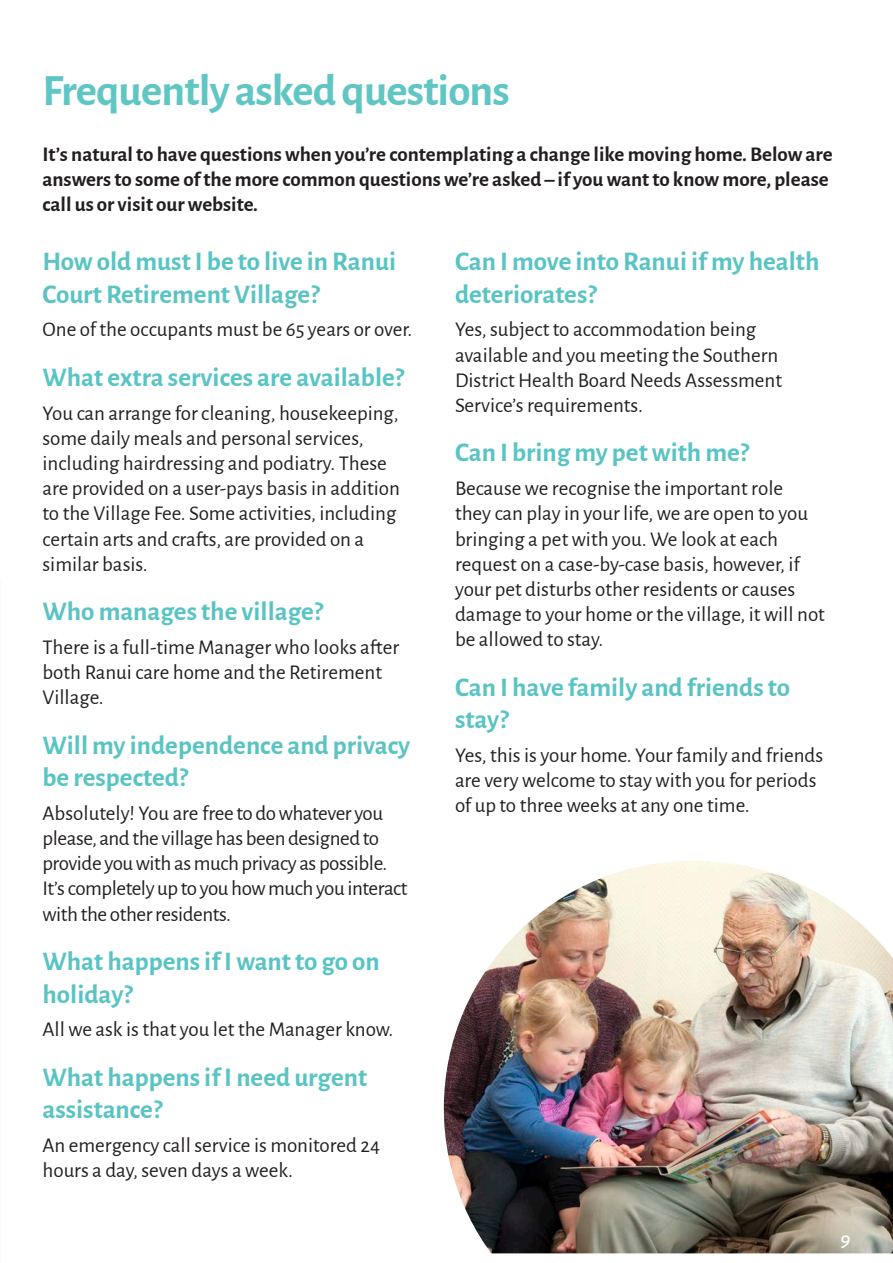
<style>
.page{position:relative;width:893px;height:1263px;background:#fff}
.page>*{position:absolute;margin:0;border:0;box-sizing:border-box;transform-origin:0 0}
.t1{font:700 45px "Alegreya Sans";letter-spacing:-.02em;color:#60c6c4}
.t2{font:700 27px/32.4px "Alegreya Sans";color:#59c4c3}
.t3{font:21px/25.2px "Alegreya Sans";color:#231f20}
.t4{font:700 21px/25.2px "Alegreya Sans";color:#231f20}
.t5{font:21px/25.2px "Alegreya Sans";letter-spacing:-.02em;color:#231f20}
.t6{font:italic 500 21px "Alegreya Sans";color:#fff}
</style>
<div class="page">
<img style="left:443px;top:861px;width:450px;height:393px">
<p class="t1" style="left:43px;top:57px;width:469px">Frequently asked questions</p>
<p class="t4" style="left:43px;top:140px;width:792px">It’s natural to have questions when you’re contemplating a change like moving home. Below are answers to some of the more common questions we’re asked – if you want to know more, please call us or visit our website.</p>
<p class="t2" style="left:43px;top:244px;width:355px">How old must I be to live in Ranui<br>Court Retirement Village?</p>
<p class="t3" style="left:43px;top:316px;width:371px">One of the occupants must be 65 years or over.</p>
<p class="t2" style="left:43px;top:359px;width:363px">What extra services are available?</p>
<p class="t3" style="left:43px;top:399px;width:359px">You can arrange for cleaning, housekeeping, some daily meals and personal services, including hairdressing and podiatry. These are provided on a user-pays basis in addition to the Village Fee. Some activities, including certain arts and crafts, are provided on a similar basis.</p>
<p class="t2" style="left:43px;top:593px;width:282px">Who manages the village?</p>
<p class="t3" style="left:43px;top:633px;width:358px">There is a full-time Manager who looks after both Ranui care home and the Retirement<br>Village.</p>
<p class="t2" style="left:43px;top:727px;width:369px">Will my independence and privacy be respected?</p>
<p class="t5" style="left:43px;top:799px;width:367px">Absolutely! You are free to do whatever you please, and the village has been designed to provide you with as much privacy as possible.<br>It’s completely up to you how much you interact with the other residents.</p>
<p class="t2" style="left:43px;top:943px;width:339px">What happens if I want to go on holiday?</p>
<p class="t3" style="left:43px;top:1016px;width:352px">All we ask is that you let the Manager know.</p>
<p class="t2" style="left:43px;top:1059px;width:326px">What happens if I need urgent assistance?</p>
<p class="t3" style="left:43px;top:1131px;width:339px">An emergency call service is monitored 24 hours a day, seven days a week.</p>
<p class="t2" style="left:455px;top:244px;width:366px">Can I move into Ranui if my health deteriorates?</p>
<p class="t3" style="left:455px;top:316px;width:329px">Yes, subject to accommodation being available and you meeting the Southern District Health Board Needs Assessment Service’s requirements.</p>
<p class="t2" style="left:455px;top:435px;width:296px">Can I bring my pet with me?</p>
<p class="t3" style="left:455px;top:475px;width:371px">Because we recognise the important role<br>they can play in your life, we are open to you bringing a pet with you. We look at each request on a case-by-case basis, however, if your pet disturbs other residents or causes damage to your home or the village, it will not be allowed to stay.</p>
<p class="t2" style="left:455px;top:669px;width:337px">Can I have family and friends to stay?</p>
<p class="t3" style="left:455px;top:741px;width:370px">Yes, this is your home. Your family and friends are very welcome to stay with you for periods of up to three weeks at any one time.</p>
<p class="t6" style="left:840px;top:1225px;width:11px">9</p>
</div>
